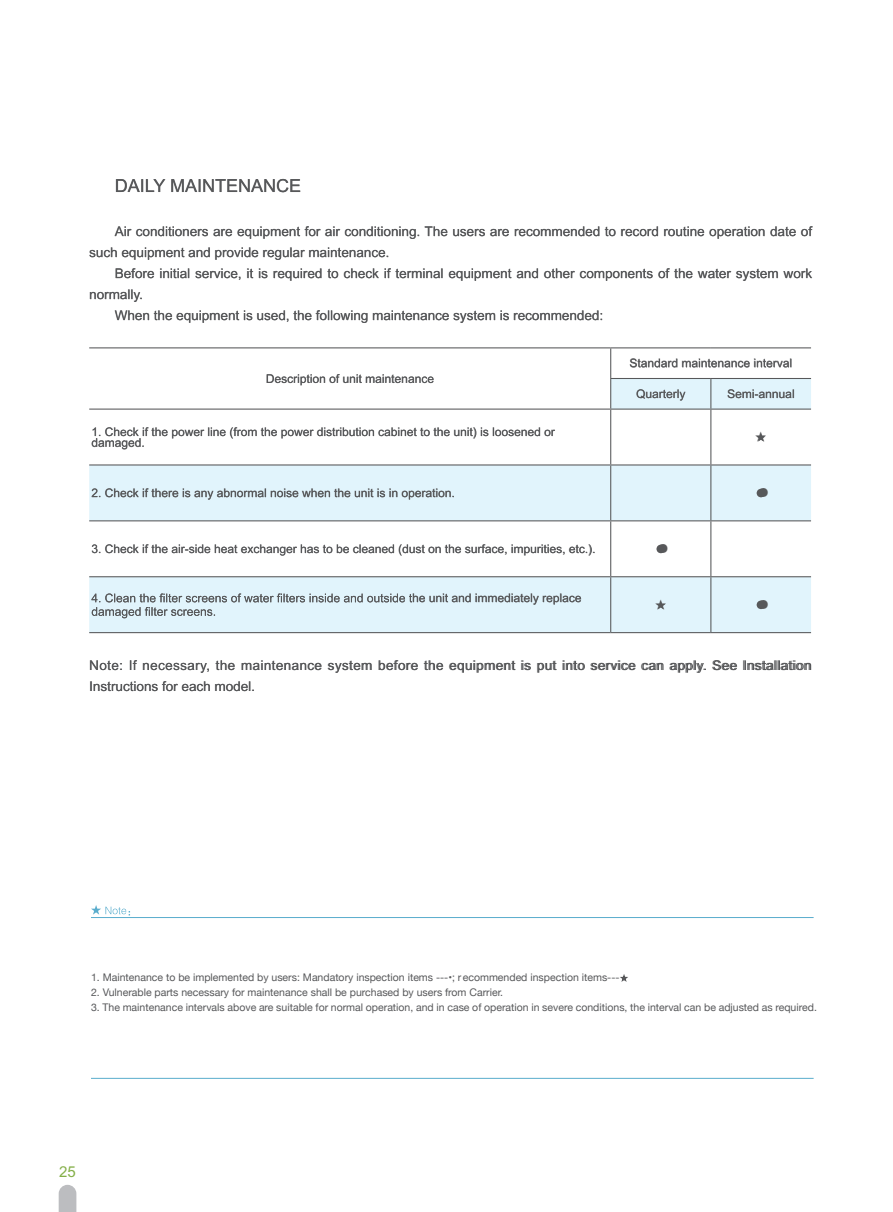
<style>
.page{position:relative;width:893px;height:1212px;background:#fff}
.page>*{position:absolute;margin:0;border:0;box-sizing:border-box;transform-origin:0 0}
.t1{font:18px "Arial";color:#57585a}
.t2{font:15px "Arial";color:#84af48}
.t3{font:13.5px/21px "Arial";color:#57585a}
.t4{font:13.5px/21px "Arial";letter-spacing:.025em;color:#57585a}
.t5{font:12px/10.5px "Arial";color:#57585a}
.t6{font:300 12px "Adobe Song Std";color:#57585a}
.t7{font:12px "Sim Sun";color:#57585a}
.t8{font:10.5px "Helvetica Neue";color:#57585a}
</style>
<div class="page">
<svg style="left:59px;top:1185px;width:17px;height:27px"></svg>
<svg style="left:89px;top:348px;width:722px;height:30px"></svg>
<svg style="left:89px;top:378px;width:722px;height:254px;fill:#e1f4fc"></svg>
<svg style="left:89px;top:410px;width:722px;height:166px"></svg>
<hr style="left:89px;top:347px;width:522px;height:1px;background:#57585a">
<hr style="left:611px;top:347px;width:100px;height:1px;background:#57585a">
<hr style="left:610px;top:348px;width:1px;height:30px;background:#57585a">
<hr style="left:711px;top:347px;width:100px;height:1px;background:#57585a">
<hr style="left:610px;top:378px;width:101px;height:1px;background:#57585a">
<hr style="left:610px;top:379px;width:1px;height:30px;background:#57585a">
<hr style="left:711px;top:378px;width:100px;height:1px;background:#57585a">
<hr style="left:710px;top:379px;width:1px;height:30px;background:#57585a">
<hr style="left:89px;top:409px;width:522px;height:1px;background:#57585a">
<hr style="left:611px;top:409px;width:100px;height:1px;background:#57585a">
<hr style="left:610px;top:410px;width:1px;height:54px;background:#57585a">
<hr style="left:711px;top:409px;width:100px;height:1px;background:#57585a">
<hr style="left:710px;top:410px;width:1px;height:54px;background:#57585a">
<hr style="left:89px;top:464px;width:522px;height:1px;background:#57585a">
<hr style="left:611px;top:464px;width:100px;height:1px;background:#57585a">
<hr style="left:610px;top:465px;width:1px;height:55px;background:#57585a">
<hr style="left:711px;top:464px;width:100px;height:1px;background:#57585a">
<hr style="left:710px;top:465px;width:1px;height:55px;background:#57585a">
<hr style="left:89px;top:520px;width:522px;height:1px;background:#57585a">
<hr style="left:611px;top:520px;width:100px;height:1px;background:#57585a">
<hr style="left:610px;top:521px;width:1px;height:55px;background:#57585a">
<hr style="left:711px;top:520px;width:100px;height:1px;background:#57585a">
<hr style="left:710px;top:521px;width:1px;height:55px;background:#57585a">
<hr style="left:89px;top:576px;width:522px;height:1px;background:#57585a">
<hr style="left:611px;top:576px;width:100px;height:1px;background:#57585a">
<hr style="left:610px;top:577px;width:1px;height:55px;background:#57585a">
<hr style="left:711px;top:576px;width:100px;height:1px;background:#57585a">
<hr style="left:710px;top:577px;width:1px;height:55px;background:#57585a">
<hr style="left:89px;top:632px;width:522px;height:1px;background:#57585a">
<hr style="left:611px;top:632px;width:100px;height:1px;background:#57585a">
<hr style="left:711px;top:632px;width:100px;height:1px;background:#57585a">
<svg style="left:90px;top:681px;width:164px;height:10px"></svg>
<svg style="left:90px;top:660px;width:721px;height:13px"></svg>
<div style="left:757px;top:600px;width:8px;height:9px;background:#57585a;border-radius:50%"></div>
<svg style="left:656px;top:601px;width:9px;height:8px"></svg>
<svg style="left:91px;top:593px;width:490px;height:25px;background:#cbdbe2"></svg>
<div style="left:656px;top:545px;width:9px;height:8px;background:#57585a;border-radius:50%"></div>
<svg style="left:92px;top:544px;width:503px;height:12px"></svg>
<div style="left:757px;top:489px;width:8px;height:8px;background:#57585a;border-radius:50%"></div>
<svg style="left:92px;top:488px;width:362px;height:12px;background:#c6d5dc"></svg>
<svg style="left:756px;top:433px;width:9px;height:9px"></svg>
<svg style="left:92px;top:427px;width:463px;height:22px"></svg>
<svg style="left:728px;top:389px;width:66px;height:9px"></svg>
<svg style="left:637px;top:389px;width:48px;height:12px"></svg>
<svg style="left:630px;top:359px;width:161px;height:9px"></svg>
<svg style="left:267px;top:374px;width:167px;height:11px"></svg>
<svg style="left:115px;top:310px;width:487px;height:13px"></svg>
<svg style="left:90px;top:289px;width:52px;height:13px"></svg>
<svg style="left:116px;top:268px;width:696px;height:13px"></svg>
<svg style="left:90px;top:247px;width:298px;height:13px"></svg>
<svg style="left:115px;top:226px;width:698px;height:13px"></svg>
<svg style="left:116px;top:179px;width:184px;height:13px"></svg>
<hr style="left:91px;top:1078px;width:723px;height:1px;background:#5aadcd">
<hr style="left:91px;top:917px;width:723px;height:1px;background:#5aadcd">
<svg style="left:91px;top:905px;width:39px;height:10px"></svg>
<svg style="left:620px;top:974px;width:8px;height:8px"></svg>
<h1 class="t1" style="left:115px;top:175px;width:188px">DAILY MAINTENANCE</h1>
<p class="t3" style="left:89px;top:221px;width:724px;text-indent:26px">Air conditioners are equipment for air conditioning. The users are recommended to record routine operation date of such equipment and provide regular maintenance.</p>
<p class="t3" style="left:115px;top:263px;width:699px">Before initial service, it is required to check if terminal equipment and other components of the water system work</p>
<p class="t3" style="left:89px;top:284px;width:55px">normally.</p>
<p class="t3" style="left:115px;top:305px;width:490px">When the equipment is used, the following maintenance system is recommended:</p>
<p class="t5" style="left:266px;top:373px;width:170px">Description of unit maintenance</p>
<p class="t5" style="left:629px;top:358px;width:164px">Standard maintenance interval</p>
<p class="t5" style="left:636px;top:389px;width:51px">Quarterly</p>
<p class="t5" style="left:727px;top:389px;width:69px">Semi-annual</p>
<p class="t5" style="left:91px;top:427px;width:465px">1. Check if the power line (from the power distribution cabinet to the unit) is loosened or damaged.</p>
<p class="t7" style="left:755px;top:431px;width:13px">★</p>
<p class="t5" style="left:91px;top:488px;width:365px">2. Check if there is any abnormal noise when the unit is in operation.</p>
<p class="t6" style="left:757px;top:486px;width:13px">●</p>
<p class="t5" style="left:91px;top:544px;width:506px">3. Check if the air-side heat exchanger has to be cleaned (dust on the surface, impurities, etc.).</p>
<p class="t6" style="left:657px;top:542px;width:13px">●</p>
<p class="t5" style="left:412px;top:593px;width:171px">he unit and immediately replace</p>
<p class="t7" style="left:655px;top:599px;width:13px">★</p>
<p class="t6" style="left:757px;top:598px;width:13px">●</p>
<p class="t4" style="left:89px;top:655px;width:723px">Note: If necessary, the maintenance system before the equipment is put into service can apply. See Installation<br>Instructions for each model.</p>
<p class="t8" style="left:91px;top:969px;width:530px">1. Maintenance to be implemented by users: Mandatory inspection items ---•; recommended inspection items---</p>
<p class="t8" style="left:91px;top:984px;width:414px">2. Vulnerable parts necessary for maintenance shall be purchased by users from Carrier.</p>
<p class="t8" style="left:91px;top:999px;width:727px">3. The maintenance intervals above are suitable for normal operation, and in case of operation in severe conditions, the interval can be adjusted as required.</p>
<p class="t2" style="left:59px;top:1163px;width:18px">25</p>
</div>
